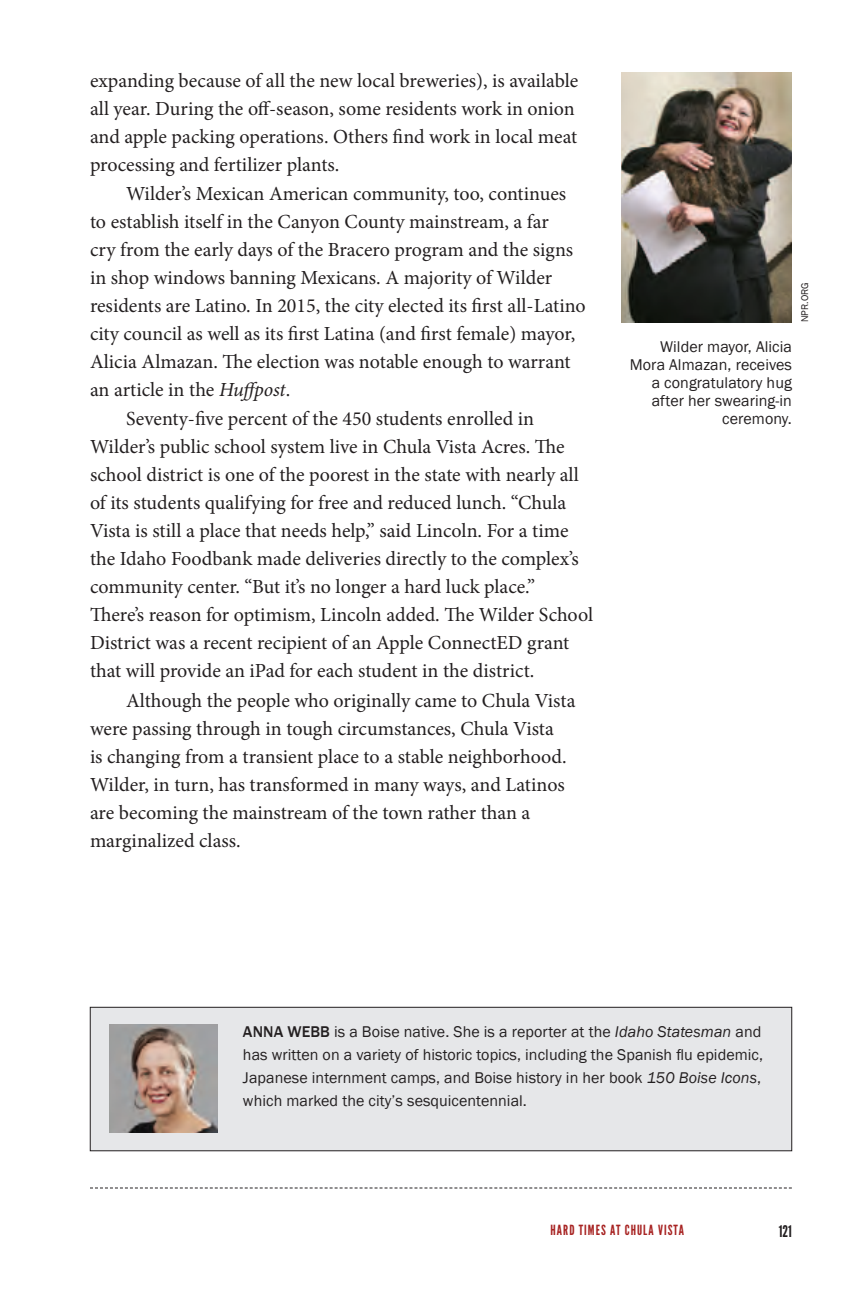
<style>
.page{position:relative;width:864px;height:1296px;background:#fff}
.page>*{position:absolute;margin:0;border:0;box-sizing:border-box;transform-origin:0 0}
.Body_Text{font:20px/28px "Minion Pro";color:#231f20}
.Bio{font:16px/23px "Franklin Gothic";letter-spacing:.005em;color:#231f20;text-align:justify}
.Caption_-_R{font:16px/18px "Franklin Gothic";letter-spacing:.005em;color:#231f20;text-align:right}
.t1{font:16px "League Gothic";color:#231f20}
.t2{font:14px "League Gothic";letter-spacing:.075em;color:#a72322}
.Photo_Credit___Backm{font:10px "Franklin Gothic";letter-spacing:.005em;color:#231f20}
.s1{font-style:italic}
.s2{font-weight:500}
</style>
<div class="page">
<svg style="left:90px;top:1188px;width:702px;height:1px"></svg>
<img style="left:621px;top:72px;width:171px;height:250px">
<div style="left:90px;top:1007px;width:702px;height:144px;background:#e6e7e9"></div>
<div style="left:90px;top:1007px;width:702px;height:144px;border:1px solid #231f20"></div>
<img style="left:110px;top:1024px;width:108px;height:108px">
<p class="Body_Text" style="left:90px;top:66px;width:490px">expanding because of all the new local breweries), is available all year. During the off-season, some residents work in onion and apple packing operations. Others find work in local meat processing and fertilizer plants.</p>
<p class="Body_Text" style="left:90px;top:180px;width:497px;text-indent:36px">Wilder’s Mexican American community, too, continues to establish itself in the Canyon County mainstream, a far<br>cry from the early days of the Bracero program and the signs in shop windows banning Mexicans. A majority of Wilder residents are Latino. In 2015, the city elected its first all-Latino city council as well as its first Latina (and first female) mayor, Alicia Almazan. The election was notable enough to warrant an article in the <span class="s1">Huffpost</span>.</p>
<p class="Body_Text" style="left:90px;top:405px;width:505px;text-indent:36px">Seventy-five percent of the 450 students enrolled in Wilder’s public school system live in Chula Vista Acres. The school district is one of the poorest in the state with nearly all of its students qualifying for free and reduced lunch. “Chula Vista is still a place that needs help,” said Lincoln. For a time the Idaho Foodbank made deliveries directly to the complex’s community center. “But it’s no longer a hard luck place.” There’s reason for optimism, Lincoln added. The Wilder School District was a recent recipient of an Apple ConnectED grant that will provide an iPad for each student in the district.</p>
<p class="Body_Text" style="left:90px;top:687px;width:487px;text-indent:36px">Although the people who originally came to Chula Vista were passing through in tough circumstances, Chula Vista<br>is changing from a transient place to a stable neighborhood.<br>Wilder, in turn, has transformed in many ways, and Latinos are becoming the mainstream of the town rather than a marginalized class.</p>
<p class="Caption_-_R" style="left:630px;top:338px;width:164px">Wilder mayor, Alicia<br>Mora Almazan, receives a congratulatory hug after her swearing-in ceremony.</p>
<p class="Photo_Credit___Backm" style="left:798px;top:322px;width:41px;rotate:-90deg">NPR.ORG</p>
<p class="Bio" style="left:243px;top:1020px;width:522px"><span class="s2">ANNA WEBB</span> is a Boise native. She is a reporter at the <span class="s1">Idaho Statesman</span> and has written on a variety of historic topics, including the Spanish flu epidemic, Japanese internment camps, and Boise history in her book <span class="s1">150 Boise Icons</span>, which marked the city’s sesquicentennial.</p>
<p class="t2" style="left:551px;top:1222px;width:135px">HARD TIMES AT CHULA VISTA</p>
<p class="t1" style="left:779px;top:1221px;width:15px">121</p>
</div>
